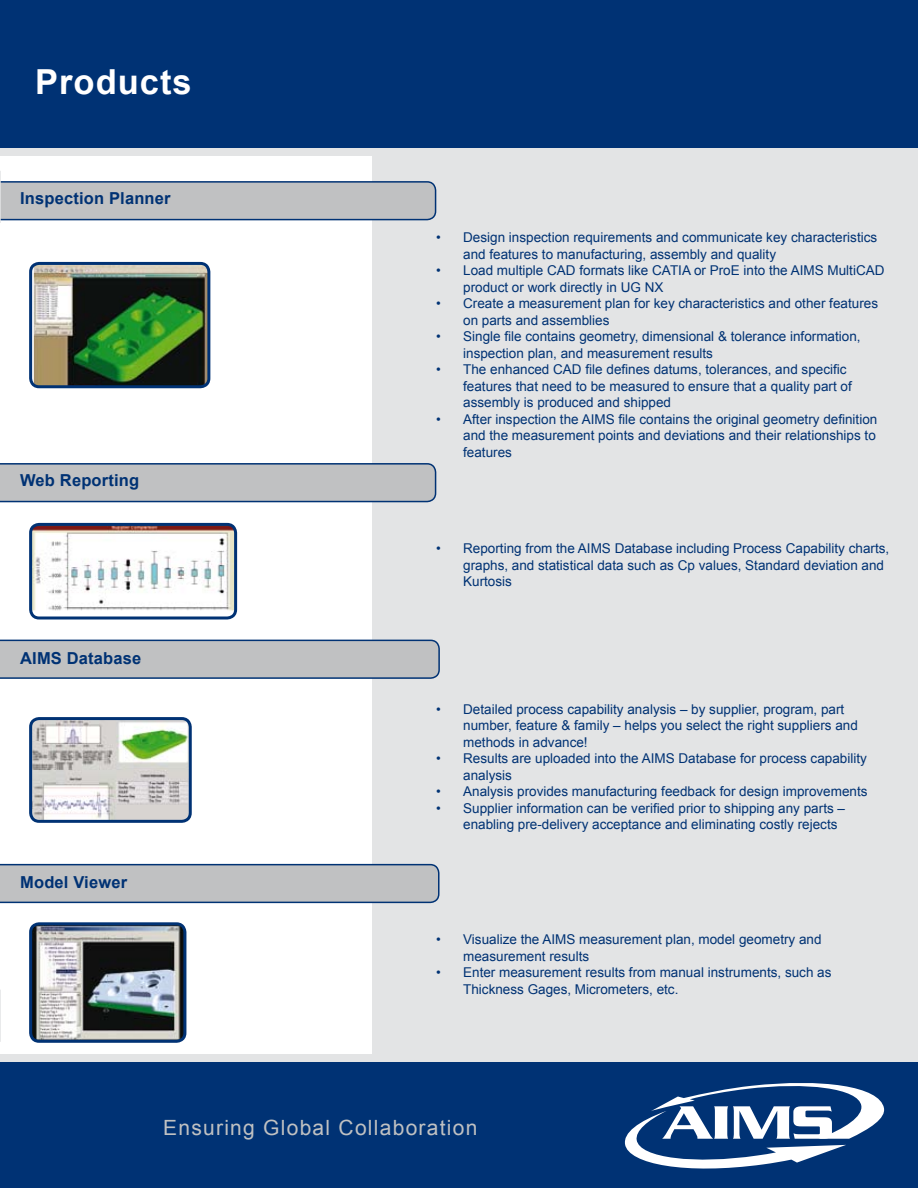
<style>
.page{position:relative;width:918px;height:1188px;background:#fff}
.page>*{position:absolute;margin:0;border:0;box-sizing:border-box;transform-origin:0 0}
.t1{font:700 34.5px "Arial";letter-spacing:.03em;color:#fff}
.t2{font:21px "Arial";letter-spacing:.06em;color:#c0c1c2}
.t3{font:700 16.5px "Arial";letter-spacing:.01em;color:#003274}
.t4{font:13.5px/16.5px "Arial";color:#003274}
</style>
<div class="page">
<div style="left:373px;top:147px;width:545px;height:907px;background:#e3e4e5"></div>
<svg style="left:0;top:864px;width:440px;height:39px;background:#b2b6bc"></svg>
<svg style="left:0;top:463px;width:436px;height:39px;background:#b2b7bc"></svg>
<svg style="left:0;top:640px;width:440px;height:39px;background:#b3b7bc"></svg>
<div style="left:0;top:1058px;width:918px;height:130px;background:#003274"></div>
<div style="left:0;top:0;width:918px;height:148px;background:#003274"></div>
<div style="left:0;top:1055px;width:918px;height:7px;background:#e3e4e5"></div>
<div style="left:0;top:148px;width:918px;height:7px;background:#e3e4e5"></div>
<svg style="left:0;top:171px;width:436px;height:52px"></svg>
<svg style="left:0;top:990px;width:1px;height:52px"></svg>
<img style="left:34px;top:263px;width:173px;height:124px">
<div style="left:29px;top:262px;width:181px;height:126px;border:3px solid #003274;border-radius:9px"></div>
<svg style="left:625px;top:1083px;width:259px;height:86px"></svg>
<img style="left:33px;top:524px;width:203px;height:92px">
<div style="left:29px;top:523px;width:208px;height:97px;border:3px solid #003274;border-radius:9px"></div>
<img style="left:33px;top:721px;width:155px;height:98px">
<div style="left:29px;top:717px;width:163px;height:106px;border:3px solid #003274;border-radius:9px"></div>
<img style="left:33px;top:925px;width:152px;height:115px">
<div style="left:29px;top:922px;width:157px;height:121px;border:3px solid #003274;border-radius:9px"></div>
<h1 class="t1" style="left:35px;top:59px;width:158px">Products</h1>
<p class="t3" style="left:20px;top:188px;width:152px">Inspection Planner</p>
<p class="t3" style="left:20px;top:470px;width:121px">Web Reporting</p>
<p class="t3" style="left:20px;top:647px;width:123px">AIMS Database</p>
<p class="t3" style="left:20px;top:872px;width:108px">Model Viewer</p>
<p class="t4" style="left:463px;top:229px;width:416px;text-indent:-27px">• Design inspection requirements and communicate key characteristics and features to manufacturing, assembly and quality</p>
<p class="t4" style="left:463px;top:262px;width:423px;text-indent:-27px">• Load multiple CAD formats like CATIA or ProE into the AIMS MultiCAD product or work directly in UG NX</p>
<p class="t4" style="left:463px;top:295px;width:416px;text-indent:-27px">• Create a measurement plan for key characteristics and other features on parts and assemblies</p>
<p class="t4" style="left:463px;top:328px;width:399px;text-indent:-27px">• Single file contains geometry, dimensional &amp; tolerance information, inspection plan, and measurement results</p>
<p class="t4" style="left:463px;top:361px;width:390px;text-indent:-27px">• The enhanced CAD file defines datums, tolerances, and specific features that need to be measured to ensure that a quality part of assembly is produced and shipped</p>
<p class="t4" style="left:463px;top:411px;width:416px;text-align:justify;text-indent:-27px">• After inspection the AIMS file contains the original geometry definition and the measurement points and deviations and their relationships to features</p>
<p class="t4" style="left:463px;top:540px;width:428px;text-indent:-27px">• Reporting from the AIMS Database including Process Capability charts, graphs, and statistical data such as Cp values, Standard deviation and<br>Kurtosis</p>
<p class="t4" style="left:463px;top:701px;width:396px;text-indent:-27px">• Detailed process capability analysis – by supplier, program, part number, feature &amp; family – helps you select the right suppliers and methods in advance!</p>
<p class="t4" style="left:463px;top:750px;width:405px;text-indent:-27px">• Results are uploaded into the AIMS Database for process capability analysis</p>
<p class="t4" style="left:436px;top:783px;width:433px">• Analysis provides manufacturing feedback for design improvements</p>
<p class="t4" style="left:463px;top:800px;width:383px;text-indent:-27px">• Supplier information can be verified prior to shipping any parts – enabling pre-delivery acceptance and eliminating costly rejects</p>
<p class="t4" style="left:463px;top:931px;width:360px;text-indent:-27px">• Visualize the AIMS measurement plan, model geometry and measurement results</p>
<p class="t4" style="left:463px;top:964px;width:370px;text-indent:-27px">• Enter measurement results from manual instruments, such as<br>Thickness Gages, Micrometers, etc.</p>
<h2 class="t2" style="left:163px;top:1114px;width:316px">Ensuring Global Collaboration</h2>
</div>
